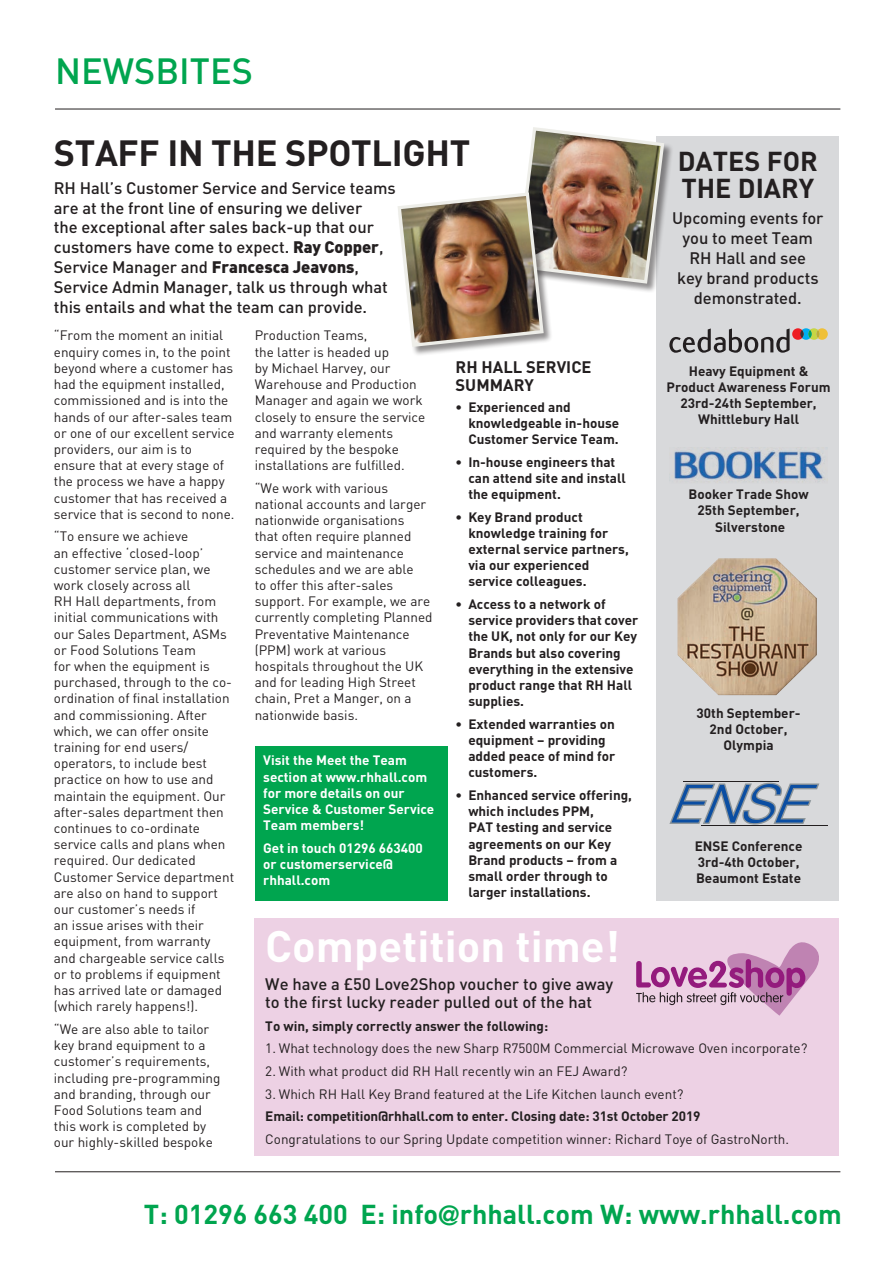
<style>
.page{position:relative;width:892px;height:1263px;background:#fff}
.page>*{position:absolute;margin:0;border:0;box-sizing:border-box;transform-origin:0 0}
.t1{font:700 43.5px "DIN";color:#fff}
.t2{font:700 36px "DIN";letter-spacing:-.01em;color:#231f20}
.t3{font:500 36px "DIN";color:#00a54f}
.t4{font:700 27px "DIN";color:#00a54f}
.t5{font:700 27px/27px "DIN";color:#231f20}
.t6{font:500 16.5px/19.8px "DIN";letter-spacing:-.005em;color:#231f20}
.t7{font:700 16.5px/18px "DIN";color:#231f20}
.t8{font:13.5px/16.2px "DIN";color:#231f20}
.t9{font:700 13.5px/16.2px "DIN";color:#231f20}
.t10{font:700 13.5px/16.2px "DIN";color:#fff}
.s1{font-weight:900}
.s2{font-family:"Helvetica Neue"}
</style>
<div class="page">
<hr style="left:55px;top:1171px;width:785px;height:1px;background:#231f20">
<hr style="left:55px;top:109px;width:785px;height:1px;background:#231f20">
<div style="left:255px;top:918px;width:584px;height:237px;background:#edd1e4"></div>
<svg style="left:636px;top:942px;width:183px;height:73px"></svg>
<div style="left:656px;top:136px;width:183px;height:764px;background:#d8d9db"></div>
<div style="left:792px;top:328px;width:11px;height:12px;background:#ee1d23;border-radius:50%"></div>
<svg style="left:800px;top:328px;width:27px;height:12px"></svg>
<img style="left:674px;top:447px;width:151px;height:35px">
<hr style="left:683px;top:781px;width:95px;height:1px;background:#231f20">
<hr style="left:701px;top:825px;width:126px;height:1px;background:#231f20">
<svg style="left:669px;top:782px;width:150px;height:42px"></svg>
<img style="left:677px;top:558px;width:140px;height:137px">
<img style="left:398px;top:127px;width:391px;height:226px">
<div style="left:255px;top:745px;width:192px;height:155px;background:#00a54f"></div>
<p class="t3" style="left:55px;top:48px;width:199px">NEWSBITES</p>
<p class="t2" style="left:54px;top:129px;width:418px">STAFF IN THE SPOTLIGHT</p>
<p class="t6" style="left:54px;top:177px;width:343px">RH Hall’s Customer Service and Service teams are at the front line of ensuring we deliver<br>the exceptional after sales back-up that our customers have come to expect. <span class="s1">Ray Copper</span>, Service Manager and <span class="s1">Francesca Jeavons</span>, Service Admin Manager, talk us through what this entails and what the team can provide.</p>
<p class="t8" style="left:255px;top:327px;width:172px">Production Teams,<br>the latter is headed up<br>by Michael Harvey, our<br>Warehouse and Production<br>Manager and again we work closely to ensure the service and warranty elements required by the bespoke installations are fulfilled.</p>
<p class="t8" style="left:255px;top:479px;width:179px">“We work with various national accounts and larger nationwide organisations<br>that often require planned service and maintenance schedules and we are able<br>to offer this after-sales support. For example, we are currently completing Planned<br>Preventative Maintenance (PPM) work at various hospitals throughout the UK and for leading High Street chain, Pret a Manger, on a nationwide basis.</p>
<p class="t5" style="left:677px;top:147px;width:141px">DATES FOR<br>THE DIARY</p>
<p class="t6" style="left:672px;top:208px;width:153px;text-align:center">Upcoming events for you to meet Team<br>RH Hall and see<br>key brand products demonstrated.</p>
<p class="t8" style="left:54px;top:327px;width:182px">“From the moment an initial enquiry comes in, to the point beyond where a customer has had the equipment installed, commissioned and is into the hands of our after-sales team or one of our excellent service providers, our aim is to ensure that at every stage of the process we have a happy customer that has received a service that is second to none.</p>
<p class="t8" style="left:54px;top:528px;width:182px">“To ensure we achieve<br>an effective ‘closed-loop’ customer service plan, we work closely across all<br>RH Hall departments, from initial communications with our Sales Department, ASMs or Food Solutions Team<br>for when the equipment is purchased, through to the co&shy;ordination of final installation and commissioning. After which, we can offer onsite training for end users/ operators, to include best practice on how to use and maintain the equipment. Our after-sales department then continues to co-ordinate service calls and plans when required. Our dedicated<br>Customer Service department are also on hand to support our customer’s needs if<br>an issue arises with their equipment, from warranty and chargeable service calls or to problems if equipment has arrived late or damaged (which rarely happens!).</p>
<p class="t8" style="left:54px;top:1020px;width:168px">“We are also able to tailor key brand equipment to a customer’s requirements, including pre-programming and branding, through our<br>Food Solutions team and this work is completed by our highly-skilled bespoke</p>
<p class="t7" style="left:455px;top:357px;width:137px">RH HALL SERVICE<br>SUMMARY</p>
<p class="t9" style="left:468px;top:398px;width:152px;text-indent:-13px">• Experienced and knowledgeable in-house<br>Customer Service Team.</p>
<p class="t9" style="left:468px;top:453px;width:159px;text-indent:-13px">• In-house engineers that can attend site and install the equipment.</p>
<p class="t9" style="left:468px;top:508px;width:162px;text-indent:-13px">• Key Brand product knowledge training for external service partners, via our experienced service colleagues.</p>
<p class="t9" style="left:468px;top:595px;width:171px;text-indent:-13px">• Access to a network of service providers that cover the UK, not only for our Key<br>Brands but also covering everything in the extensive product range that RH Hall supplies.</p>
<p class="t9" style="left:468px;top:715px;width:148px;text-indent:-13px">• Extended warranties on equipment – providing added peace of mind for customers.</p>
<p class="t9" style="left:468px;top:786px;width:165px;text-indent:-13px">• Enhanced service offering, which includes PPM,<br>PAT testing and service agreements on our Key<br>Brand products – from a small order through to larger installations.</p>
<p class="t9" style="left:666px;top:362px;width:166px;text-align:center">Heavy Equipment &amp;<br>Product Awareness Forum</p>
<p class="t9" style="left:680px;top:394px;width:138px">23rd-24th September,</p>
<p class="t9" style="left:698px;top:410px;width:103px">Whittlebury Hall</p>
<p class="t9" style="left:688px;top:485px;width:122px">Booker Trade Show</p>
<p class="t9" style="left:697px;top:502px;width:104px">25th September,</p>
<p class="t9" style="left:715px;top:518px;width:72px">Silverstone</p>
<p class="t9" style="left:696px;top:704px;width:105px;text-align:center">30th September-<br>2nd October,</p>
<p class="t9" style="left:723px;top:736px;width:52px">Olympia</p>
<p class="t10" style="left:263px;top:752px;width:172px">Visit the Meet the Team section at www.rhhall.com for more details on our<br>Service &amp; Customer Service<br>Team members!</p>
<p class="t10" style="left:263px;top:839px;width:161px">Get in touch 01296 663400 or customerservice@ rhhall.com</p>
<p class="t9" style="left:694px;top:837px;width:109px">ENSE Conference</p>
<p class="t9" style="left:697px;top:853px;width:103px">3rd-4th October,</p>
<p class="t9" style="left:696px;top:869px;width:107px">Beaumont Estate</p>
<p class="t1" style="left:265px;top:917px;width:356px">Competition time!</p>
<p class="t6" style="left:265px;top:974px;width:349px;line-height:18px">We have a £50 Love2Shop voucher to give away to the first lucky reader pulled out of the hat</p>
<p class="t9" style="left:265px;top:1017px;width:284px">To win, simply correctly answer the following:</p>
<p class="t8" style="left:265px;top:1040px;width:543px">1. What technology does the new Sharp R7500M Commercial Microwave Oven incorporate?</p>
<p class="t8" style="left:265px;top:1062px;width:363px">2. With what product did RH Hall recently win an FEJ Award?</p>
<p class="t8" style="left:265px;top:1085px;width:420px">3. Which RH Hall Key Brand featured at the Life Kitchen launch event?</p>
<p class="t9" style="left:265px;top:1107px;width:436px">Email: competition@rhhall.com to enter. Closing date: 31st October 2019</p>
<p class="t8" style="left:265px;top:1130px;width:525px">Congratulations to our Spring Update competition winner: Richard Toye of GastroNorth.</p>
<p class="t4" style="left:144px;top:1196px;width:699px">T: 01296 663 400 E: info<span class="s2">@</span>rhhall.com W: www.rhhall.com</p>
</div>
